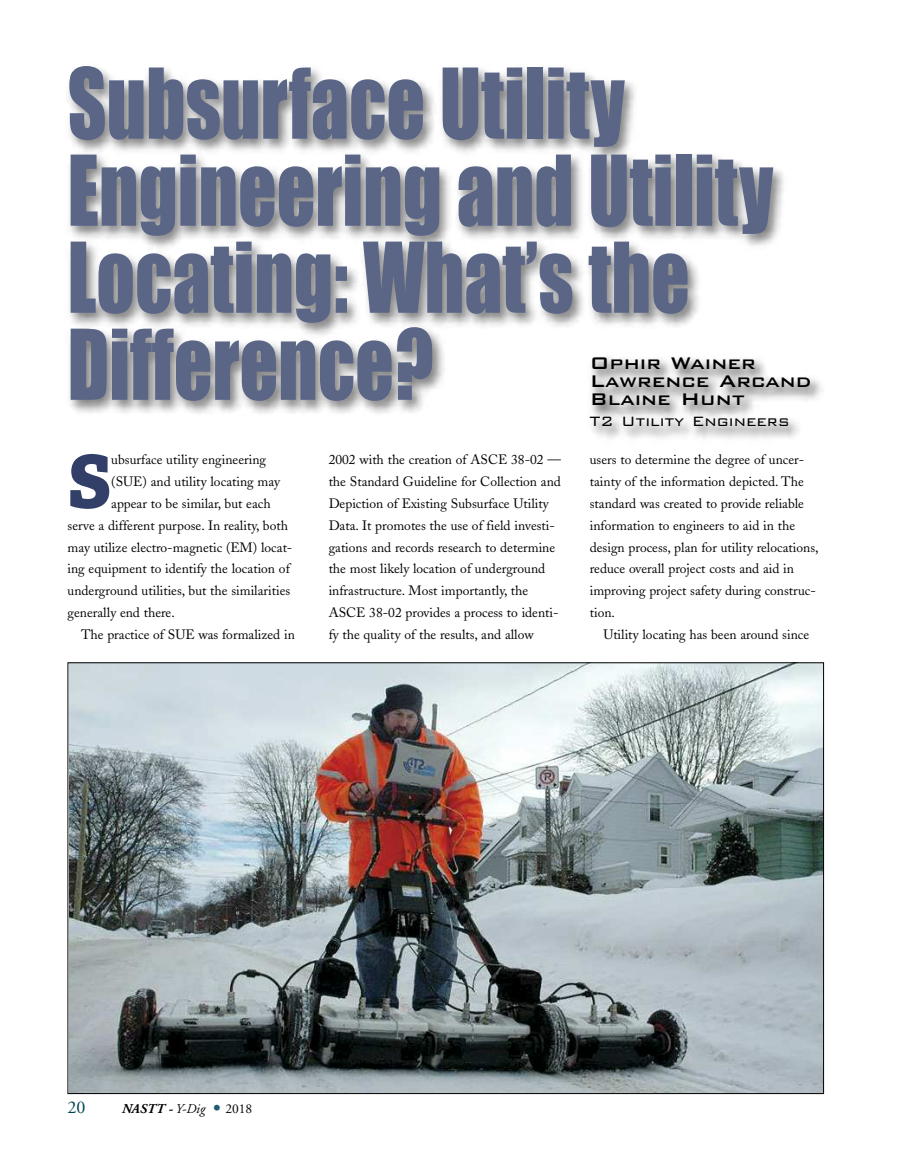
<style>
.page{position:relative;width:905px;height:1175px;background:#fff}
.page>*{position:absolute;margin:0;border:0;box-sizing:border-box;transform-origin:0 0}
.t1{font:90px/87px "Impact";color:#5b6687;scale:.84 1}
.t2{font:800 73.35px "Adelle";color:#324069}
.t3{font:500 22.5px/18px "Bank Gothic BT";color:#000}
.t4{font:300 18px "Bank Gothic";color:#000}
.t5{font:18px "Adobe Garamond";color:#004351}
.t6{font:13.5px/21.8px "Adobe Caslon";color:#000}
.t7{font:italic 700 13.5px "Adobe Garamond";color:#000}
.s1{font-weight:400}
.s2{font-family:"Arial";font-weight:900;font-style:normal;font-size:18px;color:#205d6e}
.s3{font-weight:400;font-style:normal}
</style>
<div class="page">
<img style="left:68px;top:67px;width:716px;height:347px">
<img style="left:567px;top:348px;width:255px;height:91px">
<img style="left:70px;top:664px;width:752px;height:428px">
<h1 class="t1" style="left:68px;top:64px;width:841px">Subsurface Utility<br>Engineering and Utility<br>Locating: What’s the<br>Difference?</h1>
<h3 class="t3" style="left:590px;top:352px;width:223px">Ophir Wainer<br>Lawrence Arcand<br>Blaine Hunt</h3>
<h3 class="t4" style="left:590px;top:408px;width:201px">T2 Utility Engineers</h3>
<h2 class="t2" style="left:68px;top:455px;width:45px">S</h2>
<p class="t6" style="left:111px;top:450px;width:156px">ubsurface utility engineering</p>
<p class="t6" style="left:111px;top:472px;width:170px">(SUE) and utility locating may</p>
<p class="t6" style="left:111px;top:494px;width:161px">appear to be similar, but each</p>
<p class="t6" style="left:68px;top:516px;width:222px">serve a different purpose. In reality, both</p>
<p class="t6" style="left:67px;top:537px;width:226px">may utilize electro-magnetic (EM) locat-</p>
<p class="t6" style="left:67px;top:559px;width:224px">ing equipment to identify the location of</p>
<p class="t6" style="left:67px;top:581px;width:224px">underground utilities, but the similarities</p>
<p class="t6" style="left:67px;top:603px;width:109px">generally end there.</p>
<p class="t6" style="left:81px;top:624px;width:215px">The practice of SUE was formalized in</p>
<p class="t6" style="left:328px;top:450px;width:234px">2002 with the creation of ASCE 38-02 — the Standard Guideline for Collection and Depiction of Existing Subsurface Utility Data. It promotes the use of field investi&shy;gations and records research to determine the most likely location of underground infrastructure. Most importantly, the ASCE 38-02 provides a process to identi&shy;fy the quality of the results, and allow</p>
<p class="t6" style="left:590px;top:450px;width:230px">users to determine the degree of uncer&shy;tainty of the information depicted. The standard was created to provide reliable information to engineers to aid in the design process, plan for utility relocations, reduce overall project costs and aid in improving project safety during construc&shy;tion.</p>
<p class="t6" style="left:603px;top:624px;width:207px">Utility locating has been around since</p>
<h3 class="t5" style="left:68px;top:1100px;width:19px">20</h3>
<p class="t7" style="left:122px;top:1103px;width:132px">NASTT - <span class="s1">Y-Dig</span> <span class="s2">•</span> <span class="s3">2018</span></p>
</div>
